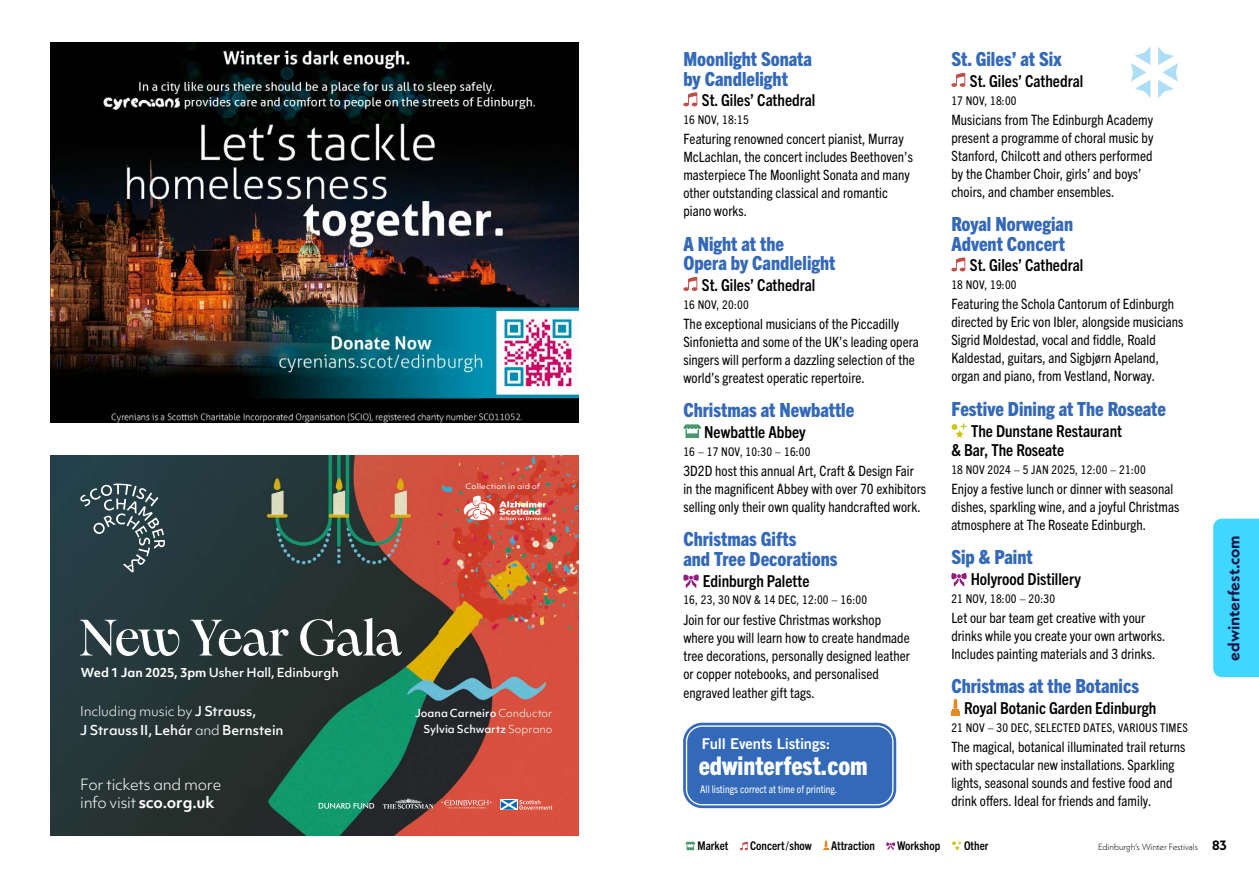
<style>
.page{position:relative;width:1259px;height:893px;background:#fff}
.page>*{position:absolute;margin:0;border:0;box-sizing:border-box;transform-origin:0 0}
.t1{font:500 51px "PP Pangaia";letter-spacing:-.02em;color:#fff}
.t2{font:800 condensed 25.65px "Trade Gothic Next LT Pro";color:#fff}
.t3{font:800 condensed 19.5px/19.5px "Trade Gothic Next LT Pro";color:#3369b8}
.t4{font:700 condensed 16.5px/19.5px "Trade Gothic Next LT Pro";color:#000}
.t5{font:700 16.5px "Neue Kabel";color:#151546}
.t6{font:300 14.85px/17.4px "Objektiv Mk 1";letter-spacing:-.015em;color:#fff}
.t7{font:14.85px "Trade Gothic LT Std Bd 2";letter-spacing:-.01em;color:#fff}
.t8{font:condensed 14.25px/18px "Trade Gothic Next LT Pro";letter-spacing:.005em;color:#000}
.t9{font:500 13.05px/19px "Objektiv Mk 1";letter-spacing:-.005em;color:#fff}
.t10{font:condensed 12px "Trade Gothic Next LT Pro";letter-spacing:.02em;color:#000}
.t11{font:700 condensed 12px "Trade Gothic Next LT Pro";color:#000}
.t12{font:500 12px "Objektiv Mk 1";letter-spacing:-.005em;color:#fff}
.t13{font:500 10.5px/16.5px "Objektiv Mk 1";color:#fff;text-align:right}
.t14{font:condensed 10.5px "Trade Gothic Next LT Pro";letter-spacing:.005em;color:#fff}
.t15{font:300 9px "Neue Kabel";letter-spacing:-.01em;color:#000}
.t16{font:7.2px "Objektiv Mk 1";letter-spacing:.015em;color:#fff;scale:1.12 1}
.s1{font-weight:700}
.s2{font-weight:300}
.s3{font-weight:700;font-size:13.5px}
</style>
<div class="page">
<svg style="left:683px;top:92px;width:14px;height:14px"></svg>
<svg style="left:683px;top:277px;width:14px;height:14px"></svg>
<svg style="left:683px;top:424px;width:18px;height:14px"></svg>
<svg style="left:683px;top:574px;width:16px;height:14px"></svg>
<svg style="left:951px;top:73px;width:14px;height:14px"></svg>
<svg style="left:951px;top:257px;width:14px;height:14px"></svg>
<svg style="left:951px;top:422px;width:16px;height:16px"></svg>
<svg style="left:951px;top:573px;width:16px;height:14px"></svg>
<svg style="left:952px;top:698px;width:6px;height:13px"></svg>
<div style="left:951px;top:711px;width:8px;height:5px;background:#e58923"></div>
<svg style="left:685px;top:842px;width:10px;height:8px"></svg>
<svg style="left:739px;top:842px;width:9px;height:8px"></svg>
<svg style="left:823px;top:840px;width:6px;height:10px"></svg>
<svg style="left:886px;top:842px;width:9px;height:8px"></svg>
<svg style="left:952px;top:840px;width:10px;height:10px"></svg>
<svg style="left:1158px;top:47px;width:20px;height:51px"></svg>
<svg style="left:1131px;top:47px;width:19px;height:50px"></svg>
<div style="left:683px;top:723px;width:213px;height:85px;background:#3369b8;border-radius:19px"></div>
<div style="left:679px;top:719px;width:221px;height:93px;border:1px solid #fff;border-radius:23px"></div>
<div style="left:686px;top:725px;width:207px;height:80px;border:1px solid #fff;border-radius:16px"></div>
<div style="left:1213px;top:519px;width:46px;height:158px;background:#3fd7ff"></div>
<img style="left:50px;top:456px;width:529px;height:380px">
<svg style="left:80px;top:483px;width:85px;height:89px;background:#41565c"></svg>
<svg style="left:319px;top:803px;width:55px;height:6px"></svg>
<svg style="left:441px;top:799px;width:50px;height:9px"></svg>
<svg style="left:383px;top:798px;width:50px;height:11px"></svg>
<svg style="left:500px;top:799px;width:17px;height:11px"></svg>
<svg style="left:501px;top:800px;width:51px;height:10px"></svg>
<svg style="left:464px;top:496px;width:86px;height:25px"></svg>
<img style="left:50px;top:43px;width:529px;height:379px">
<h1 class="t1" style="left:80px;top:605px;width:323px">New Year Gala</h1>
<p class="t12" style="left:81px;top:664px;width:259px"><span class="s1">Wed 1 Jan 2025, 3pm</span> Usher Hall, Edinburgh</p>
<p class="t16" style="left:465px;top:482px;width:68px">Collection in aid of</p>
<p class="t9" style="left:80px;top:701px;width:205px"><span class="s2">Including music by</span> J Strauss,<br>J Strauss II, Lehár <span class="s2">and</span> Bernstein</p>
<p class="t13" style="left:415px;top:704px;width:139px">Joana Carneiro <span class="s2">Conductor<br></span>Sylvia Schwartz <span class="s2">Soprano</span></p>
<p class="t6" style="left:80px;top:776px;width:142px">For tickets and more info visit <span class="s1">sco.org.uk</span></p>
<h3 class="t3" style="left:683px;top:48px;width:130px">Moonlight Sonata by Candlelight</h3>
<p class="t4" style="left:702px;top:90px;width:115px">St. Giles’ Cathedral</p>
<p class="t10" style="left:683px;top:112px;width:67px">16 NOV, 18:15</p>
<p class="t8" style="left:683px;top:129px;width:231px">Featuring renowned concert pianist, Murray McLachlan, the concert includes Beethoven’s masterpiece The Moonlight Sonata and many other outstanding classical and romantic piano works.</p>
<h3 class="t3" style="left:683px;top:233px;width:154px">A Night at the<br>Opera by Candlelight</h3>
<p class="t4" style="left:702px;top:274px;width:115px">St. Giles’ Cathedral</p>
<p class="t10" style="left:683px;top:296px;width:67px">16 NOV, 20:00</p>
<p class="t8" style="left:683px;top:314px;width:237px">The exceptional musicians of the Piccadilly Sinfonietta and some of the UK’s leading opera singers will perform a dazzling selection of the world’s greatest operatic repertoire.</p>
<h3 class="t3" style="left:683px;top:399px;width:172px">Christmas at Newbattle</h3>
<p class="t4" style="left:704px;top:421px;width:103px">Newbattle Abbey</p>
<p class="t10" style="left:683px;top:443px;width:129px">16 – 17 NOV, 10:30 – 16:00</p>
<p class="t8" style="left:683px;top:461px;width:244px">3D2D host this annual Art, Craft &amp; Design Fair in the magnificent Abbey with over 70 exhibitors selling only their own quality handcrafted work.</p>
<h3 class="t3" style="left:683px;top:528px;width:156px">Christmas Gifts<br>and Tree Decorations</h3>
<p class="t4" style="left:703px;top:570px;width:108px">Edinburgh Palette</p>
<p class="t10" style="left:683px;top:592px;width:185px">16, 23, 30 NOV &amp; 14 DEC, 12:00 – 16:00</p>
<p class="t8" style="left:683px;top:609px;width:228px">Join for our festive Christmas workshop where you will learn how to create handmade tree decorations, personally designed leather or copper notebooks, and personalised</p>
<p class="t8" style="left:683px;top:683px;width:133px">engraved leather gift tags.</p>
<p class="t7" style="left:701px;top:734px;width:130px">Full Events Listings:</p>
<h2 class="t2" style="left:698px;top:748px;width:170px">edwinterfest.com</h2>
<p class="t14" style="left:700px;top:782px;width:139px">All listings correct at time of printing.</p>
<h3 class="t3" style="left:951px;top:48px;width:112px">St. Giles’ at Six</h3>
<p class="t4" style="left:969px;top:70px;width:115px">St. Giles’ Cathedral</p>
<p class="t10" style="left:951px;top:92px;width:67px">17 NOV, 18:00</p>
<p class="t8" style="left:951px;top:110px;width:204px">Musicians from The Edinburgh Academy present a programme of choral music by Stanford, Chilcott and others performed by the Chamber Choir, girls’ and boys’ choirs, and chamber ensembles.</p>
<h3 class="t3" style="left:951px;top:213px;width:123px">Royal Norwegian<br>Advent Concert</h3>
<p class="t4" style="left:969px;top:255px;width:115px">St. Giles’ Cathedral</p>
<p class="t10" style="left:951px;top:277px;width:67px">18 NOV, 19:00</p>
<p class="t8" style="left:951px;top:294px;width:234px">Featuring the Schola Cantorum of Edinburgh directed by Eric von Ibler, alongside musicians Sigrid Moldestad, vocal and fiddle, Roald Kaldestad, guitars, and Sigbjørn Apeland, organ and piano, from Vestland, Norway.</p>
<h3 class="t3" style="left:951px;top:398px;width:216px">Festive Dining at The Roseate</h3>
<p class="t4" style="left:951px;top:420px;width:172px;text-indent:20px">The Dunstane Restaurant &amp; Bar, The Roseate</p>
<p class="t10" style="left:951px;top:461px;width:196px">18 NOV 2024 – 5 JAN 2025, 12:00 – 21:00</p>
<p class="t8" style="left:951px;top:479px;width:229px">Enjoy a festive lunch or dinner with seasonal dishes, sparkling wine, and a joyful Christmas atmosphere at The Roseate Edinburgh.</p>
<h3 class="t3" style="left:951px;top:546px;width:83px">Sip &amp; Paint</h3>
<p class="t4" style="left:970px;top:568px;width:112px">Holyrood Distillery</p>
<p class="t10" style="left:951px;top:590px;width:105px">21 NOV, 18:00 – 20:30</p>
<p class="t8" style="left:951px;top:608px;width:216px">Let our bar team get creative with your drinks while you create your own artworks.<br>Includes painting materials and 3 drinks.</p>
<h3 class="t3" style="left:951px;top:675px;width:189px">Christmas at the Botanics</h3>
<p class="t4" style="left:964px;top:697px;width:193px">Royal Botanic Garden Edinburgh</p>
<p class="t10" style="left:951px;top:719px;width:238px">21 NOV – 30 DEC, SELECTED DATES, VARIOUS TIMES</p>
<p class="t8" style="left:951px;top:737px;width:236px">The magical, botanical illuminated trail returns with spectacular new installations. Sparkling lights, seasonal sounds and festive food and drink offers. Ideal for friends and family.</p>
<p class="t5" style="left:1223px;top:661px;width:127px;rotate:-90deg">edwinterfest.com</p>
<p class="t11" style="left:697px;top:838px;width:32px">Market</p>
<p class="t11" style="left:750px;top:838px;width:63px">Concert/show</p>
<p class="t11" style="left:831px;top:838px;width:45px">Attraction</p>
<p class="t11" style="left:897px;top:838px;width:44px">Workshop</p>
<p class="t11" style="left:964px;top:838px;width:26px">Other</p>
<p class="t15" style="left:1098px;top:841px;width:130px">Edinburgh’s Winter Festivals <span class="s3">83</span></p>
</div>
